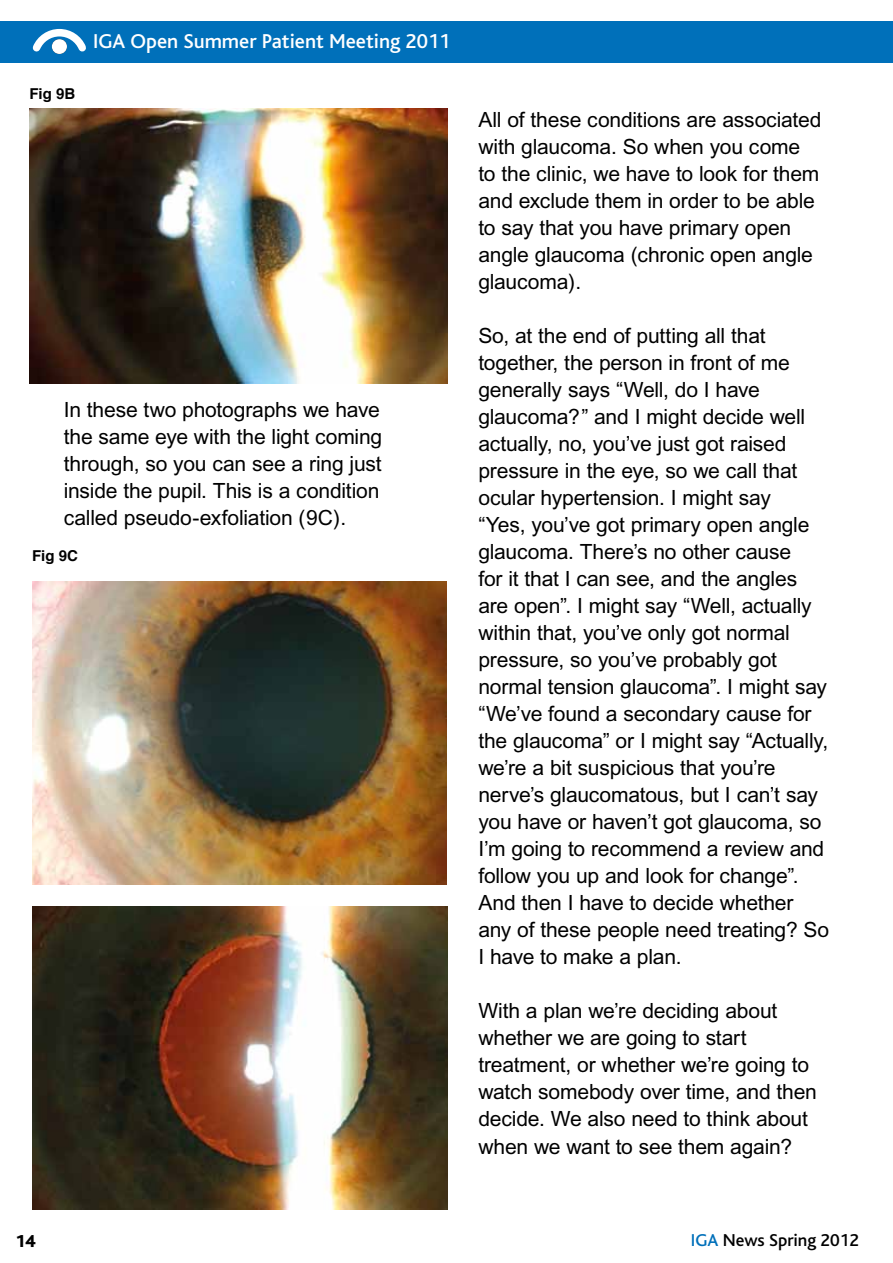
<style>
.page{position:relative;width:893px;height:1263px;background:#fff}
.page>*{position:absolute;margin:0;border:0;box-sizing:border-box;transform-origin:0 0}
.t1{font:21px/27px "Arial";letter-spacing:-.01em;color:#000}
.t2{font:500 21px "Bliss";color:#fff}
.t3{font:500 18px "Bliss";color:#000}
.t4{font:800 18px "Bliss";color:#000}
.t5{font:700 15px "Helvetica";color:#000}
.s1{color:#0070ba}
</style>
<div class="page">
<div style="left:0;top:21px;width:893px;height:41px;background:#0070ba"></div>
<svg style="left:32px;top:28px;width:54px;height:26px"></svg>
<div style="left:52px;top:39px;width:15px;height:15px;background:#fff;border-radius:50%"></div>
<img style="left:32px;top:581px;width:414px;height:304px">
<img style="left:32px;top:906px;width:415px;height:303px">
<img style="left:29px;top:109px;width:418px;height:275px">
<p class="t5" style="left:29px;top:81px;width:47px">Fig 9B</p>
<p class="t2" style="left:93px;top:31px;width:359px">IGA Open Summer Patient Meeting 2011</p>
<p class="t1" style="left:64px;top:396px;width:320px">In these two photographs we have the same eye with the light coming through, so you can see a ring just inside the pupil. This is a condition called pseudo-exfoliation (9C).</p>
<p class="t5" style="left:32px;top:543px;width:47px">Fig 9C</p>
<p class="t1" style="left:478px;top:106px;width:344px">All of these conditions are associated with glaucoma. So when you come to the clinic, we have to look for them and exclude them in order to be able to say that you have primary open angle glaucoma (chronic open angle glaucoma).</p>
<p class="t1" style="left:478px;top:322px;width:352px">So, at the end of putting all that together, the person in front of me generally says “Well, do I have glaucoma?” and I might decide well actually, no, you’ve just got raised pressure in the eye, so we call that ocular hypertension. I might say<br>“Yes, you’ve got primary open angle glaucoma. There’s no other cause<br>for it that I can see, and the angles are open”. I might say “Well, actually within that, you’ve only got normal pressure, so you’ve probably got normal tension glaucoma”. I might say “We’ve found a secondary cause for the glaucoma” or I might say “Actually, we’re a bit suspicious that you’re nerve’s glaucomatous, but I can’t say you have or haven’t got glaucoma, so I’m going to recommend a review and follow you up and look for change”.<br>And then I have to decide whether any of these people need treating? So I have to make a plan.</p>
<p class="t1" style="left:478px;top:997px;width:340px">With a plan we’re deciding about whether we are going to start treatment, or whether we’re going to watch somebody over time, and then decide. We also need to think about when we want to see them again?</p>
<p class="t4" style="left:16px;top:1232px;width:22px">14</p>
<p class="t3" style="left:691px;top:1231px;width:170px"><span class="s1">IGA</span> News Spring 2012</p>
</div>
